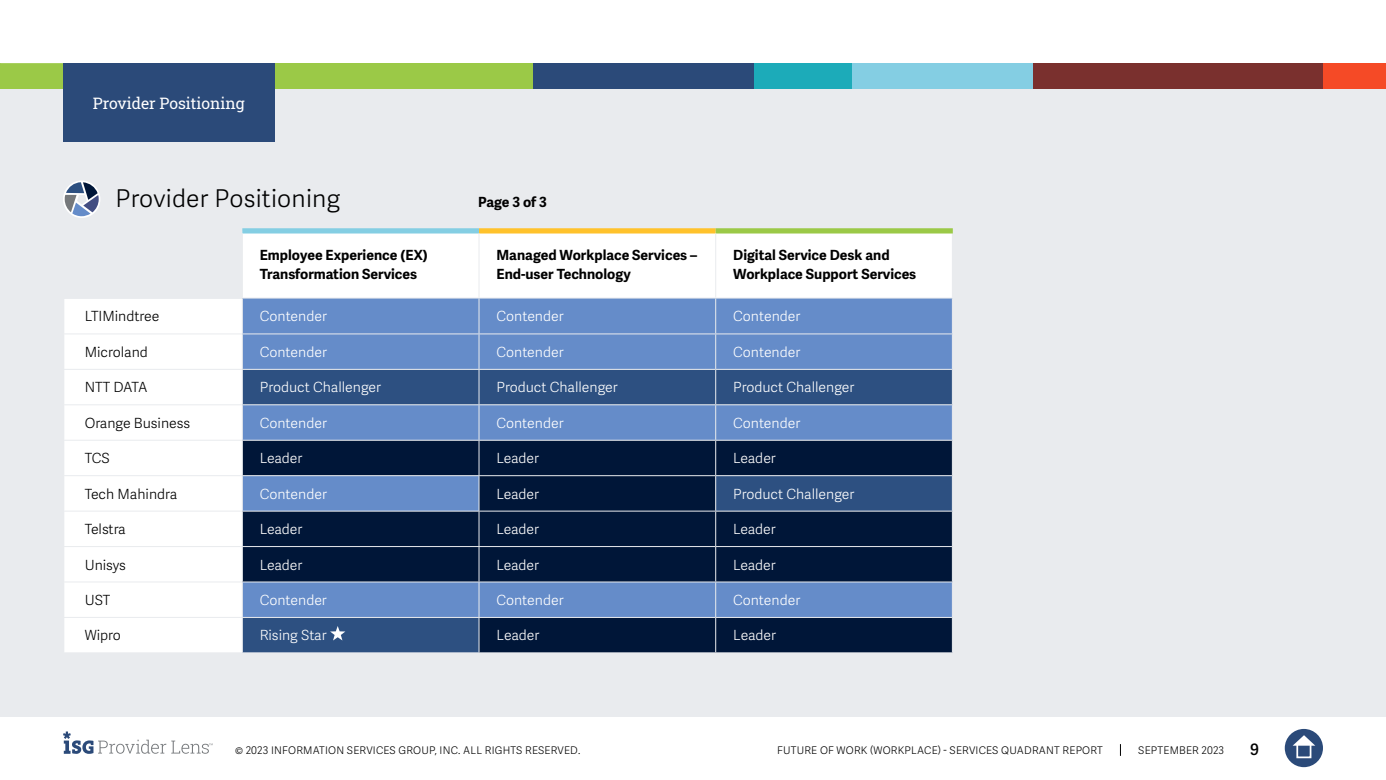
<style>
.page{position:relative;width:1386px;height:780px;background:#fff}
.page>*{position:absolute;margin:0;border:0;box-sizing:border-box;transform-origin:0 0}
.t1{font:300 24.5px "Adelle Sans";letter-spacing:.01em;color:#000}
.t2{font:15.75px "Roboto Slab ISG P Regular";color:#fff}
.t3{font:600 15.75px "Adelle Sans";color:#000}
.t4{font:300 14px "Adelle Sans";color:#fff}
.t5{font:700 14px/19.2px "Adelle Sans";color:#000}
.t6{font:300 14px "Adelle Sans";color:#000}
.t7{font:300 10.5px "Adelle Sans";letter-spacing:.02em;color:#000}
</style>
<div class="page">
<svg style="left:1120px;top:744px;width:1px;height:12px"></svg>
<div style="left:1285px;top:729px;width:38px;height:38px;background:#2b4a79;border-radius:50%"></div>
<svg style="left:1293px;top:735px;width:22px;height:10px"></svg>
<div style="left:1296px;top:743px;width:15px;height:15px;border:2px solid #fff"></div>
<svg style="left:63px;top:731px;width:150px;height:23px"></svg>
<div style="left:0;top:63px;width:1386px;height:654px;background:#e9ebee"></div>
<div style="left:0;top:63px;width:533px;height:26px;background:#9bc947"></div>
<svg style="left:0;top:63px;width:63px;height:1px"></svg>
<div style="left:533px;top:63px;width:223px;height:26px;background:#2b4a79"></div>
<div style="left:850px;top:63px;width:184px;height:26px;background:#84cee3"></div>
<div style="left:1323px;top:63px;width:63px;height:26px;background:#f54a26"></div>
<div style="left:1033px;top:63px;width:290px;height:26px;background:#7a302e"></div>
<div style="left:754px;top:63px;width:98px;height:26px;background:#1cabb9"></div>
<svg style="left:63px;top:180px;width:37px;height:38px"></svg>
<svg style="left:65px;top:182px;width:34px;height:34px"></svg>
<div style="left:63px;top:63px;width:211px;height:79px;background:#2b4a79"></div>
<div style="left:243px;top:233px;width:709px;height:64px;background:#fff"></div>
<div style="left:64px;top:299px;width:178px;height:353px;background:#fff"></div>
<div style="left:242px;top:298px;width:710px;height:71px;background:#658cc9"></div>
<svg style="left:243px;top:370px;width:709px;height:70px;background:#4a6fa5"></svg>
<svg style="left:243px;top:441px;width:709px;height:211px;background:#1d3861"></svg>
<div style="left:242px;top:228px;width:237px;height:5px;background:#84cee3"></div>
<div style="left:479px;top:228px;width:237px;height:5px;background:#ffc22b"></div>
<hr style="left:479px;top:233px;width:1px;height:64px;background:#e9ebee">
<div style="left:716px;top:228px;width:237px;height:5px;background:#9bc947"></div>
<hr style="left:715px;top:233px;width:1px;height:64px;background:#e9ebee">
<hr style="left:63px;top:333px;width:179px;height:1px;background:#e9ebee">
<hr style="left:63px;top:369px;width:179px;height:1px;background:#e9ebee">
<hr style="left:63px;top:404px;width:179px;height:1px;background:#e9ebee">
<hr style="left:63px;top:440px;width:179px;height:1px;background:#e9ebee">
<hr style="left:63px;top:475px;width:179px;height:1px;background:#e9ebee">
<hr style="left:63px;top:510px;width:179px;height:1px;background:#e9ebee">
<hr style="left:63px;top:546px;width:179px;height:1px;background:#e9ebee">
<hr style="left:63px;top:581px;width:179px;height:1px;background:#e9ebee">
<hr style="left:63px;top:617px;width:179px;height:1px;background:#e9ebee">
<hr style="left:242px;top:299px;width:1px;height:34px;background:#e9ebee">
<hr style="left:242px;top:333px;width:237px;height:1px;background:#e9ebee">
<hr style="left:242px;top:334px;width:1px;height:35px;background:#e9ebee">
<hr style="left:479px;top:298px;width:1px;height:35px;background:#e9ebee">
<hr style="left:479px;top:333px;width:237px;height:1px;background:#e9ebee">
<hr style="left:479px;top:334px;width:1px;height:35px;background:#e9ebee">
<hr style="left:715px;top:298px;width:1px;height:35px;background:#e9ebee">
<hr style="left:716px;top:333px;width:237px;height:1px;background:#e9ebee">
<hr style="left:715px;top:334px;width:1px;height:35px;background:#e9ebee">
<hr style="left:715px;top:405px;width:1px;height:35px;background:#e9ebee">
<hr style="left:479px;top:405px;width:1px;height:35px;background:#e9ebee">
<hr style="left:715px;top:582px;width:1px;height:35px;background:#e9ebee">
<hr style="left:479px;top:582px;width:1px;height:35px;background:#e9ebee">
<hr style="left:242px;top:475px;width:237px;height:1px;background:#e9ebee">
<hr style="left:479px;top:440px;width:1px;height:35px;background:#e9ebee">
<hr style="left:715px;top:440px;width:1px;height:35px;background:#e9ebee">
<hr style="left:716px;top:546px;width:237px;height:1px;background:#e9ebee">
<hr style="left:716px;top:581px;width:237px;height:1px;background:#e9ebee">
<hr style="left:715px;top:511px;width:1px;height:35px;background:#e9ebee">
<hr style="left:479px;top:546px;width:237px;height:1px;background:#e9ebee">
<hr style="left:715px;top:547px;width:1px;height:34px;background:#e9ebee">
<hr style="left:479px;top:581px;width:237px;height:1px;background:#e9ebee">
<hr style="left:242px;top:510px;width:237px;height:1px;background:#e9ebee">
<hr style="left:479px;top:511px;width:1px;height:35px;background:#e9ebee">
<hr style="left:242px;top:546px;width:237px;height:1px;background:#e9ebee">
<hr style="left:479px;top:547px;width:1px;height:34px;background:#e9ebee">
<hr style="left:242px;top:581px;width:237px;height:1px;background:#e9ebee">
<hr style="left:479px;top:617px;width:237px;height:1px;background:#e9ebee">
<hr style="left:716px;top:617px;width:237px;height:1px;background:#e9ebee">
<hr style="left:715px;top:618px;width:1px;height:34px;background:#e9ebee">
<hr style="left:242px;top:404px;width:237px;height:1px;background:#e9ebee">
<hr style="left:479px;top:370px;width:1px;height:34px;background:#e9ebee">
<hr style="left:479px;top:404px;width:237px;height:1px;background:#e9ebee">
<hr style="left:715px;top:370px;width:1px;height:34px;background:#e9ebee">
<hr style="left:716px;top:404px;width:237px;height:1px;background:#e9ebee">
<hr style="left:716px;top:475px;width:237px;height:1px;background:#e9ebee">
<hr style="left:716px;top:510px;width:237px;height:1px;background:#e9ebee">
<hr style="left:479px;top:475px;width:237px;height:1px;background:#e9ebee">
<hr style="left:479px;top:476px;width:1px;height:34px;background:#e9ebee">
<hr style="left:715px;top:476px;width:1px;height:34px;background:#e9ebee">
<hr style="left:479px;top:510px;width:237px;height:1px;background:#e9ebee">
<hr style="left:242px;top:617px;width:237px;height:1px;background:#e9ebee">
<hr style="left:479px;top:618px;width:1px;height:34px;background:#e9ebee">
<svg style="left:330px;top:626px;width:15px;height:14px"></svg>
<p class="t2" style="left:93px;top:92px;width:153px">Provider Positioning</p>
<h1 class="t1" style="left:116px;top:184px;width:226px">Provider Positioning</h1>
<p class="t5" style="left:260px;top:246px;width:170px">Employee Experience (EX)<br>Transformation Services</p>
<p class="t5" style="left:497px;top:246px;width:202px">Managed Workplace Services –<br>End-user Technology</p>
<p class="t5" style="left:733px;top:246px;width:185px">Digital Service Desk and<br>Workplace Support Services</p>
<p class="t6" style="left:85px;top:308px;width:76px">LTIMindtree</p>
<p class="t4" style="left:260px;top:308px;width:69px">Contender</p>
<p class="t4" style="left:497px;top:308px;width:69px">Contender</p>
<p class="t4" style="left:733px;top:308px;width:69px">Contender</p>
<p class="t6" style="left:85px;top:344px;width:65px">Microland</p>
<p class="t4" style="left:260px;top:344px;width:69px">Contender</p>
<p class="t4" style="left:496px;top:344px;width:69px">Contender</p>
<p class="t4" style="left:733px;top:344px;width:69px">Contender</p>
<p class="t6" style="left:85px;top:379px;width:64px">NTT DATA</p>
<p class="t4" style="left:260px;top:379px;width:123px">Product Challenger</p>
<p class="t4" style="left:496px;top:379px;width:123px">Product Challenger</p>
<p class="t4" style="left:733px;top:379px;width:123px">Product Challenger</p>
<p class="t6" style="left:85px;top:415px;width:107px">Orange Business</p>
<p class="t4" style="left:260px;top:415px;width:69px">Contender</p>
<p class="t4" style="left:496px;top:415px;width:69px">Contender</p>
<p class="t4" style="left:733px;top:415px;width:69px">Contender</p>
<p class="t6" style="left:85px;top:450px;width:26px">TCS</p>
<p class="t4" style="left:260px;top:450px;width:44px">Leader</p>
<p class="t4" style="left:496px;top:450px;width:44px">Leader</p>
<p class="t4" style="left:733px;top:450px;width:44px">Leader</p>
<p class="t6" style="left:85px;top:485px;width:94px">Tech Mahindra</p>
<p class="t4" style="left:260px;top:485px;width:69px">Contender</p>
<p class="t4" style="left:496px;top:485px;width:44px">Leader</p>
<p class="t4" style="left:733px;top:485px;width:123px">Product Challenger</p>
<p class="t6" style="left:85px;top:521px;width:43px">Telstra</p>
<p class="t4" style="left:260px;top:521px;width:44px">Leader</p>
<p class="t4" style="left:496px;top:521px;width:44px">Leader</p>
<p class="t4" style="left:733px;top:521px;width:44px">Leader</p>
<p class="t6" style="left:85px;top:556px;width:43px">Unisys</p>
<p class="t4" style="left:260px;top:556px;width:44px">Leader</p>
<p class="t4" style="left:496px;top:556px;width:44px">Leader</p>
<p class="t4" style="left:733px;top:556px;width:44px">Leader</p>
<p class="t6" style="left:85px;top:592px;width:27px">UST</p>
<p class="t4" style="left:260px;top:592px;width:69px">Contender</p>
<p class="t4" style="left:496px;top:592px;width:69px">Contender</p>
<p class="t4" style="left:733px;top:592px;width:69px">Contender</p>
<p class="t6" style="left:85px;top:627px;width:38px">Wipro</p>
<p class="t4" style="left:260px;top:627px;width:69px">Rising Star</p>
<p class="t4" style="left:497px;top:627px;width:44px">Leader</p>
<p class="t4" style="left:733px;top:627px;width:44px">Leader</p>
<p class="t5" style="left:478px;top:192px;width:70px">Page 3 of 3</p>
<p class="t7" style="left:235px;top:744px;width:347px">© 2023 INFORMATION SERVICES GROUP, INC. ALL RIGHTS RESERVED.</p>
<p class="t7" style="left:777px;top:744px;width:327px">FUTURE OF WORK (WORKPLACE) - SERVICES QUADRANT REPORT</p>
<p class="t7" style="left:1138px;top:744px;width:87px">SEPTEMBER 2023</p>
<p class="t3" style="left:1250px;top:740px;width:10px">9</p>
</div>
